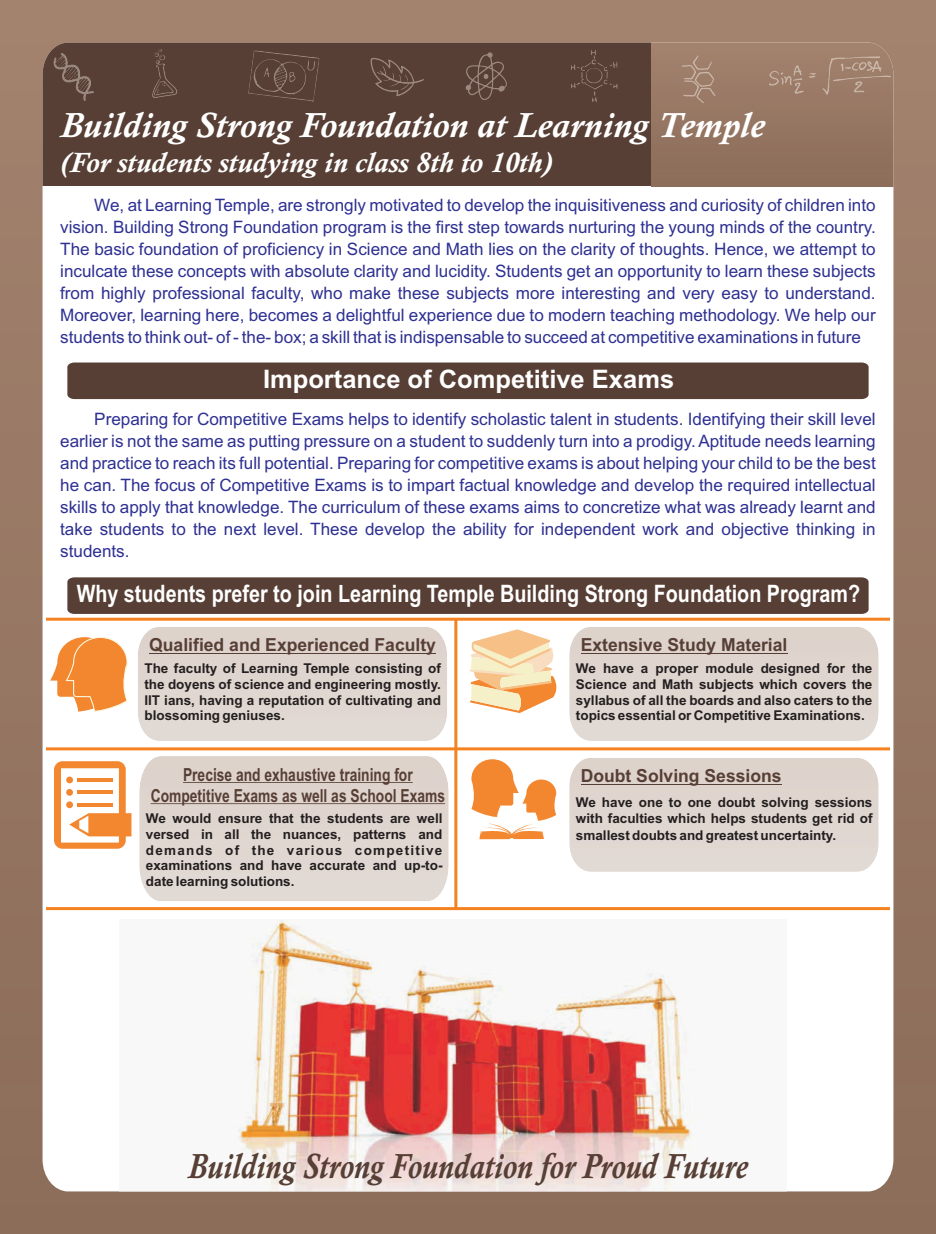
<style>
.page{position:relative;width:936px;height:1234px;background:#fff}
.page>*{position:absolute;margin:0;border:0;box-sizing:border-box;transform-origin:0 0}
.t1{font:italic 700 35.55px "Calisto";color:#fff}
.t2{font:italic 700 35.55px "Calisto";color:#573f35;scale:.87 1}
.t3{font:italic 700 28.5px "Calisto";color:#fff}
.t4{font:700 25.5px "Arial";color:#fff}
.t5{font:700 24px "Arial";color:#fff;scale:.82 1}
.t6{font:700 18px "Arial";color:#573f35}
.t7{font:700 18px/21.1px "Arial";color:#573f35;text-align:center;scale:.77 1}
.t8{font:17.1px/21.9px "Arial";color:#2e3092;text-align:justify}
.t9{font:700 13.5px/15.9px "Arial";color:#231f20;text-align:justify}
</style>
<div class="page">
<div style="left:0;top:0;width:935px;height:1233px;background:#987864"></div>
<div style="left:43px;top:186px;width:850px;height:1005px;background:#fff"></div>
<div style="left:43px;top:43px;width:608px;height:143px;background:#573f35"></div>
<svg style="left:571px;top:50px;width:46px;height:52px"></svg>
<img style="left:53px;top:53px;width:41px;height:48px">
<img style="left:465px;top:52px;width:42px;height:48px">
<svg style="left:483px;top:73px;width:6px;height:6px"></svg>
<img style="left:152px;top:64px;width:25px;height:34px">
<img style="left:154px;top:81px;width:21px;height:14px">
<svg style="left:156px;top:82px;width:10px;height:11px"></svg>
<svg style="left:155px;top:49px;width:10px;height:15px"></svg>
<img style="left:370px;top:58px;width:54px;height:38px">
<svg style="left:392px;top:73px;width:2px;height:6px"></svg>
<img style="left:248px;top:50px;width:71px;height:52px">
<img style="left:253px;top:59px;width:53px;height:36px">
<svg style="left:307px;top:60px;width:8px;height:11px"></svg>
<svg style="left:263px;top:67px;width:7px;height:11px"></svg>
<svg style="left:289px;top:72px;width:7px;height:10px"></svg>
<svg style="left:651px;top:43px;width:242px;height:143px"></svg>
<img style="left:119px;top:919px;width:667px;height:272px">
<div style="left:67px;top:362px;width:801px;height:37px;background:#573f35"></div>
<div style="left:67px;top:577px;width:801px;height:36px;background:#573f35"></div>
<hr style="left:454px;top:619px;width:3px;height:289px;background:#f58220">
<hr style="left:46px;top:747px;width:843px;height:3px;background:#f58220">
<svg style="left:50px;top:636px;width:78px;height:76px;background:#f6a868"></svg>
<div style="left:138px;top:626px;width:309px;height:114px;background:#e0d6d0"></div>
<hr style="left:149px;top:652px;width:287px;height:1px;background:#573f35">
<div style="left:139px;top:756px;width:309px;height:145px;background:#e0d6d0"></div>
<hr style="left:183px;top:782px;width:230px;height:1px;background:#573f35">
<hr style="left:151px;top:803px;width:294px;height:1px;background:#573f35">
<svg style="left:54px;top:761px;width:77px;height:87px;background:#f8c397"></svg>
<div style="left:569px;top:626px;width:309px;height:114px;background:#e0d6d0"></div>
<hr style="left:580px;top:652px;width:207px;height:1px;background:#573f35">
<svg style="left:470px;top:629px;width:90px;height:84px;background:#f8d9b1"></svg>
<div style="left:569px;top:757px;width:309px;height:114px;background:#e0d6d0"></div>
<hr style="left:580px;top:783px;width:201px;height:1px;background:#573f35">
<svg style="left:471px;top:759px;width:85px;height:80px;background:#f8c194"></svg>
<hr style="left:46px;top:906px;width:843px;height:3px;background:#f58220">
<hr style="left:46px;top:617px;width:843px;height:3px;background:#f58220">
<h1 class="t1" style="left:60px;top:111px;width:705px">Building Strong Foundation at Learning Temple</h1>
<h2 class="t3" style="left:60px;top:152px;width:493px">(For students studying in class 8th to 10th)</h2>
<p class="t8" style="left:60px;top:195px;width:817px;text-indent:34px">We, at Learning Temple, are strongly motivated to develop the inquisitiveness and curiosity of children into vision. Building Strong Foundation program is the first step towards nurturing the young minds of the country.<br>The basic foundation of proficiency in Science and Math lies on the clarity of thoughts. Hence, we attempt to inculcate these concepts with absolute clarity and lucidity. Students get an opportunity to learn these subjects from highly professional faculty, who make these subjects more interesting and very easy to understand.<br>Moreover, learning here, becomes a delightful experience due to modern teaching methodology. We help our students to think out- of - the- box; a skill that is indispensable to succeed at competitive examinations in future</p>
<h3 class="t4" style="left:263px;top:369px;width:412px">Importance of Competitive Exams</h3>
<p class="t8" style="left:60px;top:410px;width:817px;text-indent:34px">Preparing for Competitive Exams helps to identify scholastic talent in students. Identifying their skill level earlier is not the same as putting pressure on a student to suddenly turn into a prodigy. Aptitude needs learning and practice to reach its full potential. Preparing for competitive exams is about helping your child to be the best he can. The focus of Competitive Exams is to impart factual knowledge and develop the required intellectual skills to apply that knowledge. The curriculum of these exams aims to concretize what was already learnt and take students to the next level. These develop the ability for independent work and objective thinking in students.</p>
<h3 class="t5" style="left:77px;top:584px;width:956px">Why students prefer to join Learning Temple Building Strong Foundation Program?</h3>
<p class="t6" style="left:149px;top:638px;width:288px">Qualified and Experienced Faculty</p>
<p class="t9" style="left:144px;top:661px;width:298px">The faculty of Learning Temple consisting of the doyens of science and engineering mostly.<br>IIT ians, having a reputation of cultivating and blossoming geniuses.</p>
<p class="t7" style="left:151px;top:765px;width:383px">Precise and exhaustive training for<br>Competitive Exams as well as School Exams</p>
<p class="t9" style="left:146px;top:811px;width:298px">We would ensure that the students are well versed in all the nuances, patterns and demands of the various competitive examinations and have accurate and up-to&shy;date learning solutions.</p>
<p class="t6" style="left:580px;top:638px;width:208px">Extensive Study Material</p>
<p class="t9" style="left:576px;top:661px;width:298px">We have a proper module designed for the Science and Math subjects which covers the syllabus of all the boards and also caters to the topics essential or Competitive Examinations.</p>
<p class="t6" style="left:580px;top:769px;width:202px">Doubt Solving Sessions</p>
<p class="t9" style="left:576px;top:794px;width:298px;line-height:16.6px">We have one to one doubt solving sessions with faculties which helps students get rid of smallest doubts and greatest uncertainty.</p>
<h1 class="t2" style="left:188px;top:1151px;width:644px">Building Strong Foundation for Proud Future</h1>
</div>
